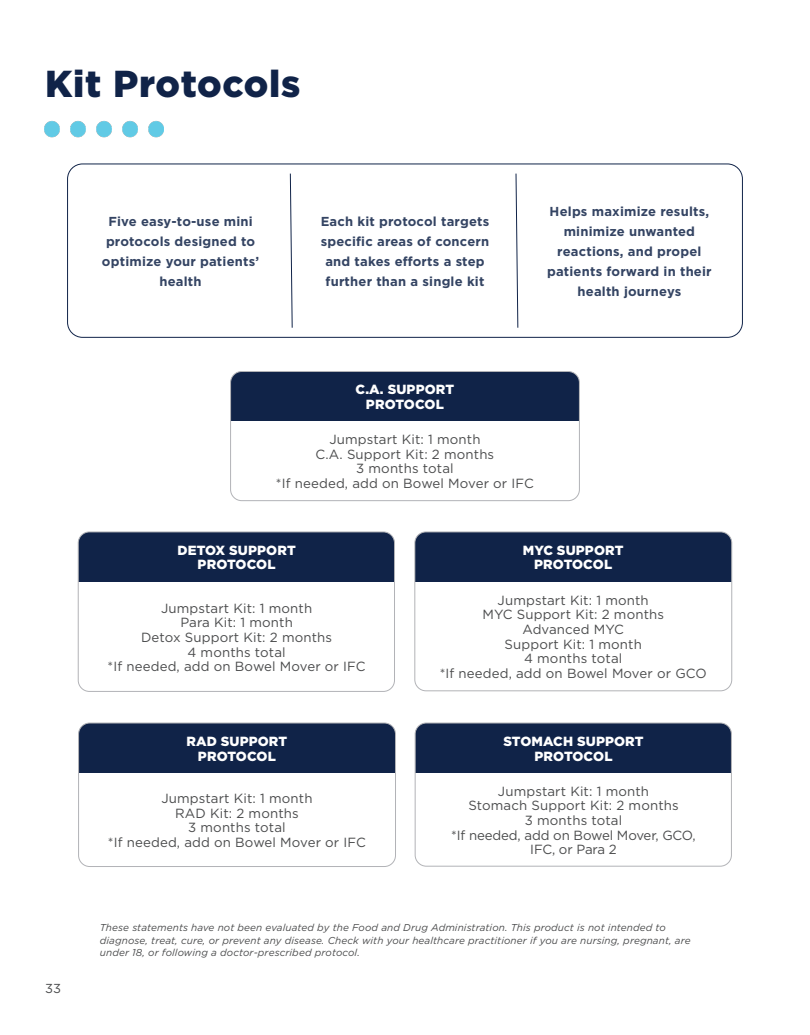
<style>
.page{position:relative;width:810px;height:1035px;background:#fff}
.page>*{position:absolute;margin:0;border:0;box-sizing:border-box;transform-origin:0 0}
.Large_Page_Header{font:900 37.5px "Gotham";letter-spacing:.02em;color:#102348}
.t1{font:13.25px/14.6px "Gotham";letter-spacing:.01em;color:#4b4c4d;text-align:center}
.t2{font:900 13.25px/14.6px "Gotham";letter-spacing:.01em;color:#fff;text-align:center}
.Intro_Text{font:700 13px/20px "Gotham";letter-spacing:.015em;color:#344463;text-align:center}
.t3{font:13px "Gotham";color:#4b4c4d}
.Gotham_Body_11_5_pt{font:italic 10px/12.5px "Gotham";letter-spacing:.01em;color:#4b4c4d}
</style>
<div class="page">
<div style="left:67px;top:164px;width:676px;height:174px;border:1px solid #102348;border-radius:15px"></div>
<div style="left:231px;top:372px;width:348px;height:49px;background:#102348"></div>
<div style="left:230px;top:371px;width:350px;height:130px;border:1px solid #b2b3b7;border-radius:11px"></div>
<div style="left:78px;top:532px;width:317px;height:50px;background:#102348"></div>
<div style="left:78px;top:532px;width:317px;height:160px;border:1px solid #b2b3b7;border-radius:11px"></div>
<div style="left:415px;top:532px;width:316px;height:50px;background:#102348"></div>
<div style="left:415px;top:532px;width:317px;height:159px;border:1px solid #b2b3b7;border-radius:11px"></div>
<div style="left:79px;top:723px;width:316px;height:50px;background:#102348"></div>
<div style="left:78px;top:723px;width:318px;height:144px;border:1px solid #b2b3b7;border-radius:11px"></div>
<div style="left:415px;top:723px;width:316px;height:50px;background:#102348"></div>
<div style="left:415px;top:723px;width:317px;height:143px;border:1px solid #b2b3b7;border-radius:11px"></div>
<svg style="left:290px;top:173px;width:3px;height:155px"></svg>
<svg style="left:515px;top:173px;width:3px;height:155px"></svg>
<img style="left:45px;top:120px;width:119px;height:18px">
<p class="Large_Page_Header" style="left:45px;top:58px;width:257px">Kit Protocols</p>
<p class="Intro_Text" style="left:102px;top:211px;width:159px">Five easy-to-use mini protocols designed to optimize your patients’ health</p>
<p class="Intro_Text" style="left:321px;top:211px;width:170px">Each kit protocol targets specific areas of concern and takes efforts a step further than a single kit</p>
<p class="Intro_Text" style="left:547px;top:201px;width:166px">Helps maximize results, minimize unwanted reactions, and propel patients forward in their health journeys</p>
<p class="t2" style="left:356px;top:382px;width:100px">C.A. SUPPORT<br>PROTOCOL</p>
<p class="t1" style="left:276px;top:432px;width:260px">Jumpstart Kit: 1 month<br>C.A. Support Kit: 2 months<br>3 months total<br>*If needed, add on Bowel Mover or IFC</p>
<p class="t2" style="left:177px;top:543px;width:120px">DETOX SUPPORT<br>PROTOCOL</p>
<p class="t1" style="left:108px;top:600px;width:260px">Jumpstart Kit: 1 month<br>Para Kit: 1 month<br>Detox Support Kit: 2 months<br>4 months total<br>*If needed, add on Bowel Mover or IFC</p>
<p class="t2" style="left:187px;top:734px;width:102px">RAD SUPPORT<br>PROTOCOL</p>
<p class="t1" style="left:108px;top:791px;width:260px">Jumpstart Kit: 1 month<br>RAD Kit: 2 months<br>3 months total<br>*If needed, add on Bowel Mover or IFC</p>
<p class="t2" style="left:523px;top:543px;width:102px">MYC SUPPORT<br>PROTOCOL</p>
<p class="t1" style="left:440px;top:592px;width:269px">Jumpstart Kit: 1 month<br>MYC Support Kit: 2 months<br>Advanced MYC<br>Support Kit: 1 month<br>4 months total<br>*If needed, add on Bowel Mover or GCO</p>
<p class="t2" style="left:503px;top:734px;width:142px">STOMACH SUPPORT<br>PROTOCOL</p>
<p class="t1" style="left:451px;top:783px;width:246px">Jumpstart Kit: 1 month<br>Stomach Support Kit: 2 months<br>3 months total<br>*If needed, add on Bowel Mover, GCO,<br>IFC, or Para 2</p>
<p class="t3" style="left:45px;top:980px;width:18px">33</p>
<p class="Gotham_Body_11_5_pt" style="left:100px;top:921px;width:592px">These statements have not been evaluated by the Food and Drug Administration. This product is not intended to diagnose, treat, cure, or prevent any disease. Check with your healthcare practitioner if you are nursing, pregnant, are under 18, or following a doctor-prescribed protocol.</p>
</div>
